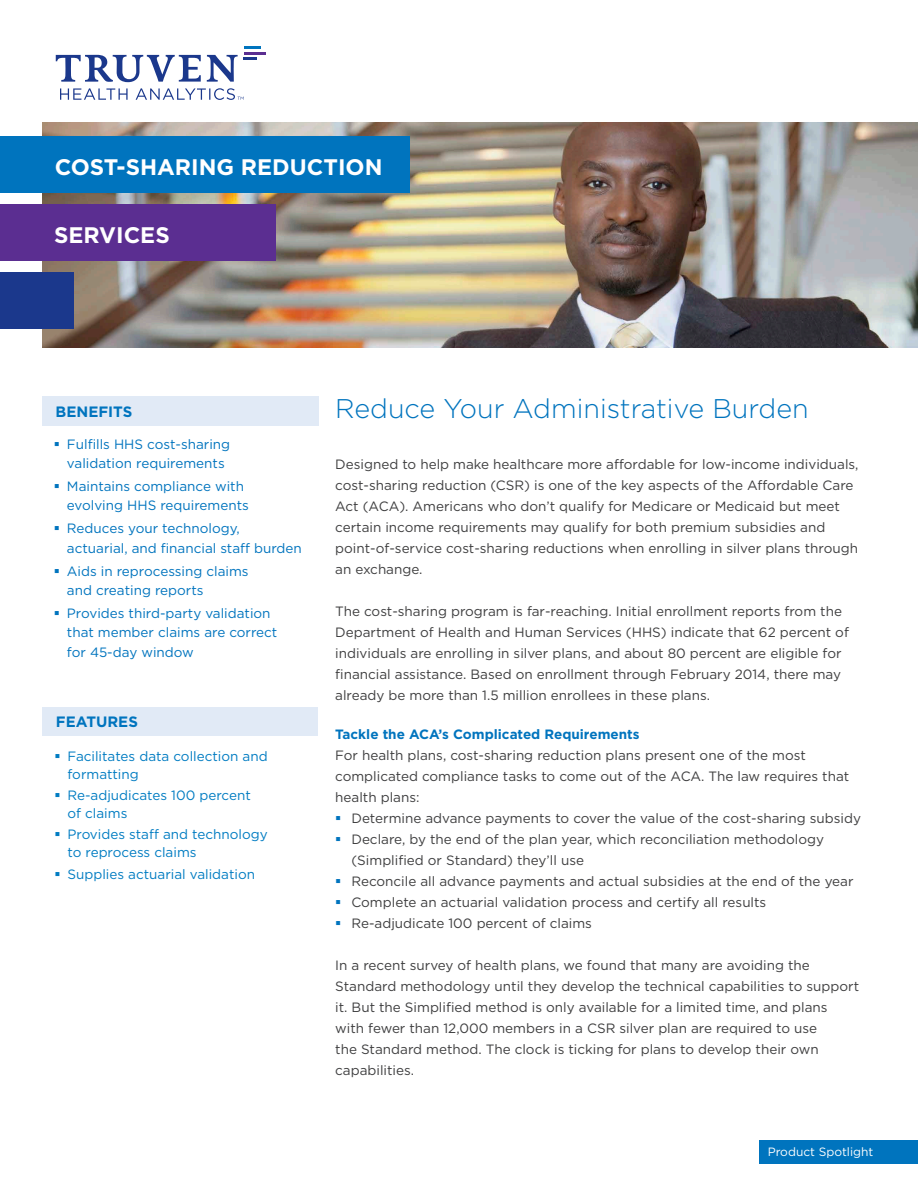
<style>
.page{position:relative;width:918px;height:1188px;background:#fff}
.page>*{position:absolute;margin:0;border:0;box-sizing:border-box;transform-origin:0 0}
.t1{font:300 27px "Gotham";color:#0074be}
.t2{font:700 22.5px "Gotham";color:#fff}
.t3{font:700 15px "Gotham";color:#0074be}
.t4{font:13.5px/21px "Gotham";color:#3e3e3f}
.t5{font:13.5px/19.5px "Gotham";color:#0074be}
.t6{font:13.5px/18px "Gotham";color:#007cc2}
.t7{font:700 13.5px "Gotham";color:#0074be}
.t8{font:12px "Gotham";color:#fff}
.s1{color:#0074be}
</style>
<div class="page">
<hr style="left:244px;top:52px;width:22px;height:3px;background:#5b2e91">
<hr style="left:244px;top:46px;width:17px;height:3px;background:#0074be">
<svg style="left:56px;top:55px;width:201px;height:45px"></svg>
<div style="left:759px;top:1140px;width:159px;height:24px;background:#0074be"></div>
<img style="left:42px;top:122px;width:876px;height:226px">
<div style="left:42px;top:396px;width:276px;height:30px;background:#e1eaf6"></div>
<div style="left:42px;top:708px;width:276px;height:28px;background:#e1eaf6"></div>
<div style="left:0;top:137px;width:409px;height:56px;background:#0074be"></div>
<div style="left:0;top:204px;width:275px;height:57px;background:#5b2e91"></div>
<div style="left:0;top:272px;width:73px;height:56px;background:#1b388c"></div>
<h2 class="t2" style="left:55px;top:152px;width:329px">COST-SHARING REDUCTION</h2>
<h2 class="t2" style="left:54px;top:220px;width:117px">SERVICES</h2>
<p class="t3" style="left:56px;top:401px;width:78px">BENEFITS</p>
<h1 class="t1" style="left:335px;top:391px;width:475px">Reduce Your Administrative Burden</h1>
<p class="t5" style="left:67px;top:434px;width:165px">Fulfills HHS cost-sharing validation requirements</p>
<p class="t5" style="left:67px;top:476px;width:183px">Maintains compliance with evolving HHS requirements</p>
<p class="t5" style="left:67px;top:518px;width:236px">Reduces your technology, actuarial, and financial staff burden</p>
<p class="t5" style="left:67px;top:561px;width:183px">Aids in reprocessing claims and creating reports</p>
<p class="t5" style="left:67px;top:603px;width:212px">Provides third-party validation that member claims are correct for 45-day window</p>
<p class="t3" style="left:56px;top:712px;width:83px">FEATURES</p>
<p class="t6" style="left:67px;top:747px;width:202px">Facilitates data collection and formatting</p>
<p class="t6" style="left:67px;top:786px;width:185px">Re-adjudicates 100 percent of claims</p>
<p class="t6" style="left:67px;top:825px;width:202px">Provides staff and technology to reprocess claims</p>
<p class="t6" style="left:67px;top:865px;width:189px">Supplies actuarial validation</p>
<p class="t4" style="left:335px;top:453px;width:525px">Designed to help make healthcare more affordable for low-income individuals, cost-sharing reduction (CSR) is one of the key aspects of the Affordable Care Act (ACA). Americans who don’t qualify for Medicare or Medicaid but meet certain income requirements may qualify for both premium subsidies and point-of-service cost-sharing reductions when enrolling in silver plans through an exchange.</p>
<p class="t4" style="left:335px;top:600px;width:515px">The cost-sharing program is far-reaching. Initial enrollment reports from the Department of Health and Human Services (HHS) indicate that 62 percent of individuals are enrolling in silver plans, and about 80 percent are eligible for financial assistance. Based on enrollment through February 2014, there may already be more than 1.5 million enrollees in these plans.</p>
<p class="t7" style="left:335px;top:725px;width:306px">Tackle the ACA’s Complicated Requirements</p>
<p class="t4" style="left:335px;top:744px;width:515px">For health plans, cost-sharing reduction plans present one of the most complicated compliance tasks to come out of the ACA. The law requires that health plans:</p>
<p class="t4" style="left:335px;top:807px;width:527px"><span class="s1">▪</span> Determine advance payments to cover the value of the cost-sharing subsidy</p>
<p class="t4" style="left:351px;top:828px;width:474px;text-indent:-16px"><span class="s1">▪</span> Declare, by the end of the plan year, which reconciliation methodology (Simplified or Standard) they’ll use</p>
<p class="t4" style="left:335px;top:870px;width:520px"><span class="s1">▪</span> Reconcile all advance payments and actual subsidies at the end of the year</p>
<p class="t4" style="left:335px;top:891px;width:433px"><span class="s1">▪</span> Complete an actuarial validation process and certify all results</p>
<p class="t4" style="left:335px;top:912px;width:258px"><span class="s1">▪</span> Re-adjudicate 100 percent of claims</p>
<p class="t4" style="left:335px;top:954px;width:525px">In a recent survey of health plans, we found that many are avoiding the Standard methodology until they develop the technical capabilities to support it. But the Simplified method is only available for a limited time, and plans with fewer than 12,000 members in a CSR silver plan are required to use<br>the Standard method. The clock is ticking for plans to develop their own capabilities.</p>
<p class="t8" style="left:768px;top:1145px;width:107px">Product Spotlight</p>
</div>
